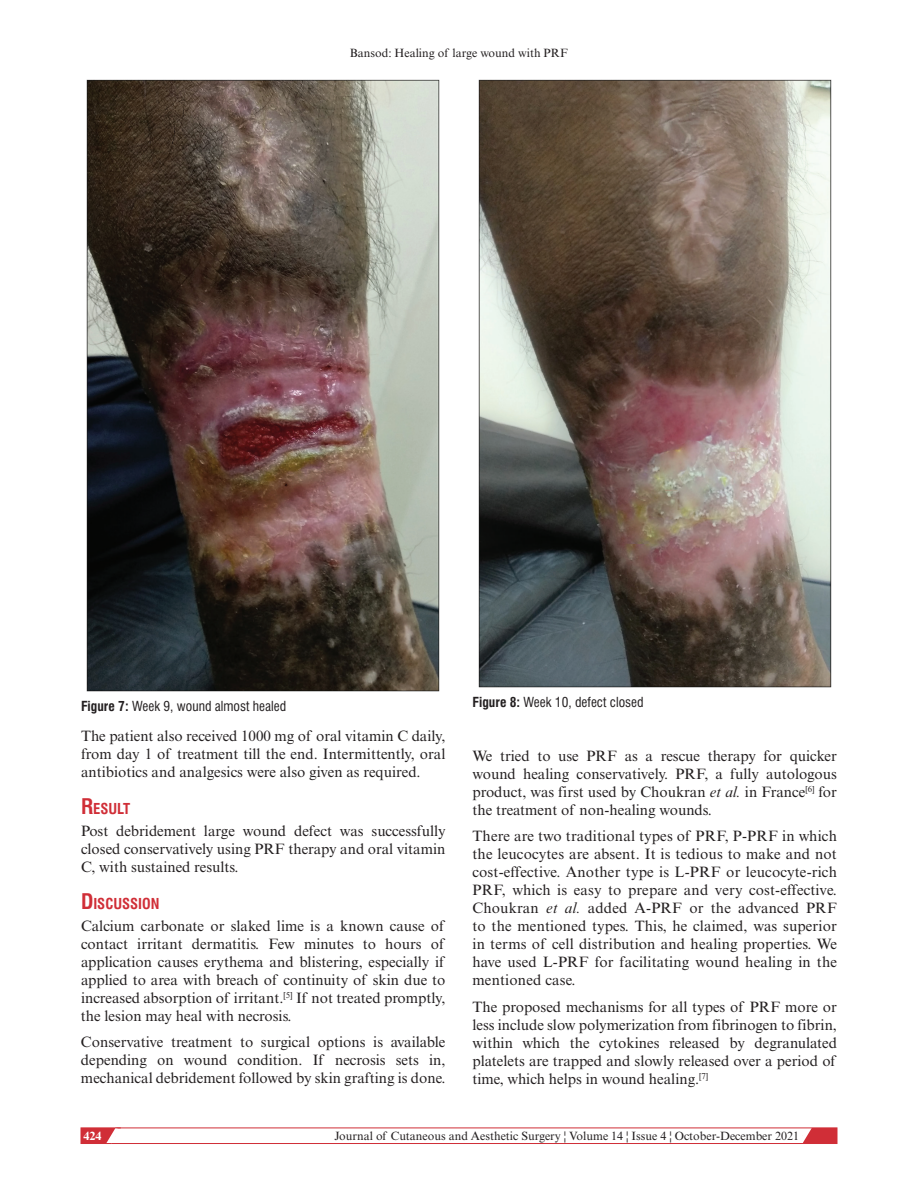
<style>
.page{position:relative;width:918px;height:1188px;background:#fff}
.page>*{position:absolute;margin:0;border:0;box-sizing:border-box;transform-origin:0 0}
.t1{font:15px/18px "Times New Roman MT Std";color:#231f20;text-align:justify}
.t2{font:700 condensed 14.7px "Swiss 721 BT";color:#d02e37}
.t3{font:condensed 13.5px "Swiss 721 BT";color:#231f20}
.t4{font:12px "Times New Roman MT Std";color:#231f20}
.t5{font:700 12px "Times New Roman MT Std";color:#fff}
.s1{font-weight:700}
.s2{font-size:21px}
.s3{font-style:italic}
</style>
<div class="page">
<svg style="left:798px;top:1127px;width:39px;height:15px"></svg>
<div style="left:81px;top:1128px;width:756px;height:16px;border:1px solid #d02e37"></div>
<svg style="left:81px;top:1127px;width:40px;height:17px"></svg>
<img style="left:87px;top:80px;width:353px;height:611px">
<img style="left:478px;top:80px;width:353px;height:608px">
<p class="t4" style="left:350px;top:46px;width:220px">Bansod: Healing of large wound with PRF</p>
<p class="t3" style="left:81px;top:698px;width:207px"><span class="s1">Figure 7:</span> Week 9, wound almost healed</p>
<p class="t3" style="left:472px;top:694px;width:173px"><span class="s1">Figure 8:</span> Week 10, defect closed</p>
<p class="t1" style="left:81px;top:726px;width:366px">The patient also received 1000 mg of oral vitamin C daily, from day 1 of treatment till the end. Intermittently, oral antibiotics and analgesics were also given as required.</p>
<p class="t2" style="left:81px;top:800px;width:51px"><span class="s2">R</span>ESULT</p>
<p class="t1" style="left:81px;top:822px;width:366px">Post debridement large wound defect was successfully closed conservatively using PRF therapy and oral vitamin C, with sustained results.</p>
<p class="t2" style="left:81px;top:895px;width:80px"><span class="s2">D</span>ISCUSSION</p>
<p class="t1" style="left:81px;top:917px;width:366px">Calcium carbonate or slaked lime is a known cause of contact irritant dermatitis. Few minutes to hours of application causes erythema and blistering, especially if applied to area with breach of continuity of skin due to increased absorption of irritant.<sup>[5]</sup> If not treated promptly, the lesion may heal with necrosis.</p>
<p class="t1" style="left:81px;top:1033px;width:366px">Conservative treatment to surgical options is available depending on wound condition. If necrosis sets in, mechanical debridement followed by skin grafting is done.</p>
<p class="t1" style="left:472px;top:747px;width:366px">We tried to use PRF as a rescue therapy for quicker wound healing conservatively. PRF, a fully autologous product, was first used by Choukran <span class="s3">et al.</span> in France<sup>[6]</sup> for the treatment of non-healing wounds.</p>
<p class="t1" style="left:472px;top:827px;width:366px">There are two traditional types of PRF, P-PRF in which the leucocytes are absent. It is tedious to make and not cost-effective. Another type is L-PRF or leucocyte-rich PRF, which is easy to prepare and very cost-effective.<br>Choukran <span class="s3">et al.</span> added A-PRF or the advanced PRF to the mentioned types. This, he claimed, was superior in terms of cell distribution and healing properties. We have used L-PRF for facilitating wound healing in the mentioned case.</p>
<p class="t1" style="left:472px;top:998px;width:366px">The proposed mechanisms for all types of PRF more or less include slow polymerization from fibrinogen to fibrin, within which the cytokines released by degranulated platelets are trapped and slowly released over a period of time, which helps in wound healing.<sup>[7]</sup></p>
<p class="t5" style="left:83px;top:1128px;width:19px">424</p>
<p class="t4" style="left:335px;top:1129px;width:466px">Journal of Cutaneous and Aesthetic Surgery ¦ Volume 14 ¦ Issue 4 ¦ October-December 2021</p>
</div>
